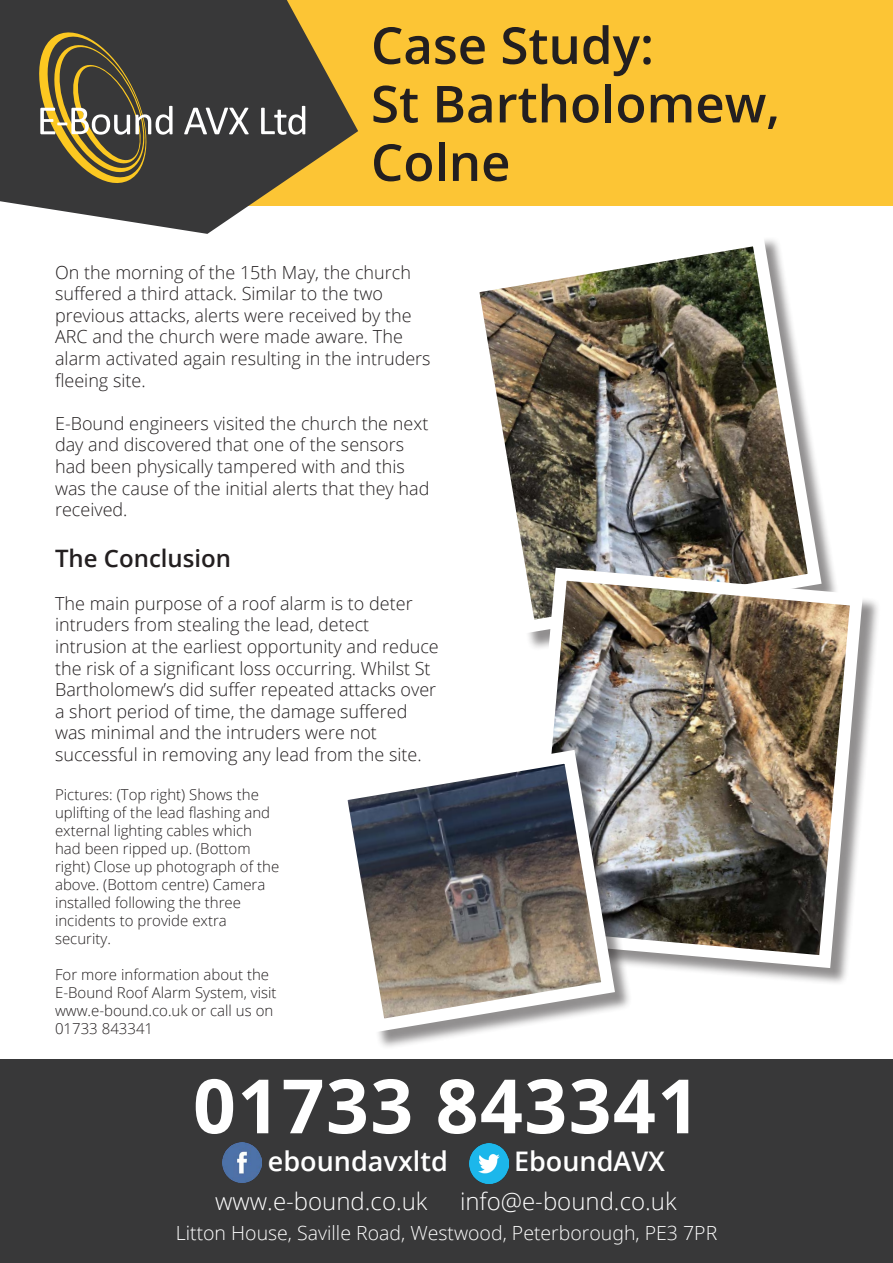
<style>
.page{position:relative;width:893px;height:1263px;background:#fff}
.page>*{position:absolute;margin:0;border:0;box-sizing:border-box;transform-origin:0 0}
.t1{font:700 75px "Open Sans";letter-spacing:.02em;color:#fff}
.t2{font:600 51px/58.5px "Open Sans";color:#231f20}
.t3{font:600 27px "Open Sans";color:#fff}
.t4{font:300 24px "Open Sans";color:#fff}
.t5{font:600 24px "Open Sans";color:#231f20}
.t6{font:300 19.5px "Open Sans";color:#fff}
.t7{font:300 18px/21.6px "Open Sans";color:#231f20}
.t8{font:300 15px/18px "Open Sans";color:#231f20}
</style>
<div class="page">
<img style="left:479px;top:239px;width:349px;height:322px">
<div style="left:526px;top:570px;width:355px;height:416px;background:#231f20;opacity:.5"></div>
<img style="left:524px;top:561px;width:345px;height:413px">
<div style="left:337px;top:753px;width:296px;height:297px;background:#231f20;opacity:.5"></div>
<svg style="left:337px;top:743px;width:285px;height:296px"></svg>
<div style="left:0;top:1060px;width:893px;height:203px;background:#383839"></div>
<img style="left:222px;top:1143px;width:40px;height:40px">
<img style="left:469px;top:1144px;width:40px;height:39px">
<div style="left:153px;top:0;width:740px;height:205px;background:#fcc535"></div>
<svg style="left:0;top:0;width:358px;height:234px;fill:#383839"></svg>
<svg style="left:39px;top:32px;width:134px;height:151px"></svg>
<svg style="left:184px;top:108px;width:65px;height:26px"></svg>
<svg style="left:261px;top:106px;width:44px;height:29px"></svg>
<p class="t2" style="left:371px;top:15px;width:284px">Case Study:</p>
<p class="t2" style="left:371px;top:74px;width:410px">St Bartholomew,<br>Colne</p>
<p class="t7" style="left:55px;top:261px;width:357px">On the morning of the 15th May, the church suffered a third attack. Similar to the two</p>
<p class="t7" style="left:55px;top:304px;width:377px">previous attacks, alerts were received by the ARC and the church were made aware. The alarm activated again resulting in the intruders fleeing site.</p>
<p class="t7" style="left:55px;top:412px;width:376px">E-Bound engineers visited the church the next day and discovered that one of the sensors had been physically tampered with and this was the cause of the initial alerts that they had received.</p>
<p class="t5" style="left:55px;top:541px;width:178px">The Conclusion</p>
<p class="t7" style="left:55px;top:592px;width:359px">The main purpose of a roof alarm is to deter</p>
<p class="t7" style="left:55px;top:613px;width:316px">intruders from stealing the lead, detect</p>
<p class="t7" style="left:55px;top:635px;width:385px">intrusion at the earliest opportunity and reduce the risk of a significant loss occurring. Whilst St Bartholomew’s did suffer repeated attacks over a short period of time, the damage suffered was minimal and the intruders were not</p>
<p class="t7" style="left:55px;top:743px;width:368px">successful in removing any lead from the site.</p>
<p class="t8" style="left:55px;top:785px;width:226px">Pictures: (Top right) Shows the uplifting of the lead flashing and external lighting cables which had been ripped up. (Bottom right) Close up photograph of the above. (Bottom centre) Camera installed following the three</p>
<p class="t8" style="left:55px;top:911px;width:173px">incidents to provide extra</p>
<p class="t8" style="left:55px;top:929px;width:57px">security.</p>
<p class="t8" style="left:55px;top:965px;width:223px">For more information about the<br>E-Bound Roof Alarm System, visit www.e-bound.co.uk or call us on</p>
<p class="t8" style="left:55px;top:1019px;width:100px">01733 843341</p>
<p class="t1" style="left:193px;top:1053px;width:509px">01733 843341</p>
<p class="t3" style="left:268px;top:1143px;width:181px">eboundavxltd</p>
<p class="t3" style="left:514px;top:1143px;width:152px">EboundAVX</p>
<p class="t4" style="left:215px;top:1185px;width:214px">www.e-bound.co.uk</p>
<p class="t4" style="left:460px;top:1185px;width:218px">info@e-bound.co.uk</p>
<p class="t6" style="left:176px;top:1219px;width:543px">Litton House, Saville Road, Westwood, Peterborough, PE3 7PR</p>
</div>
